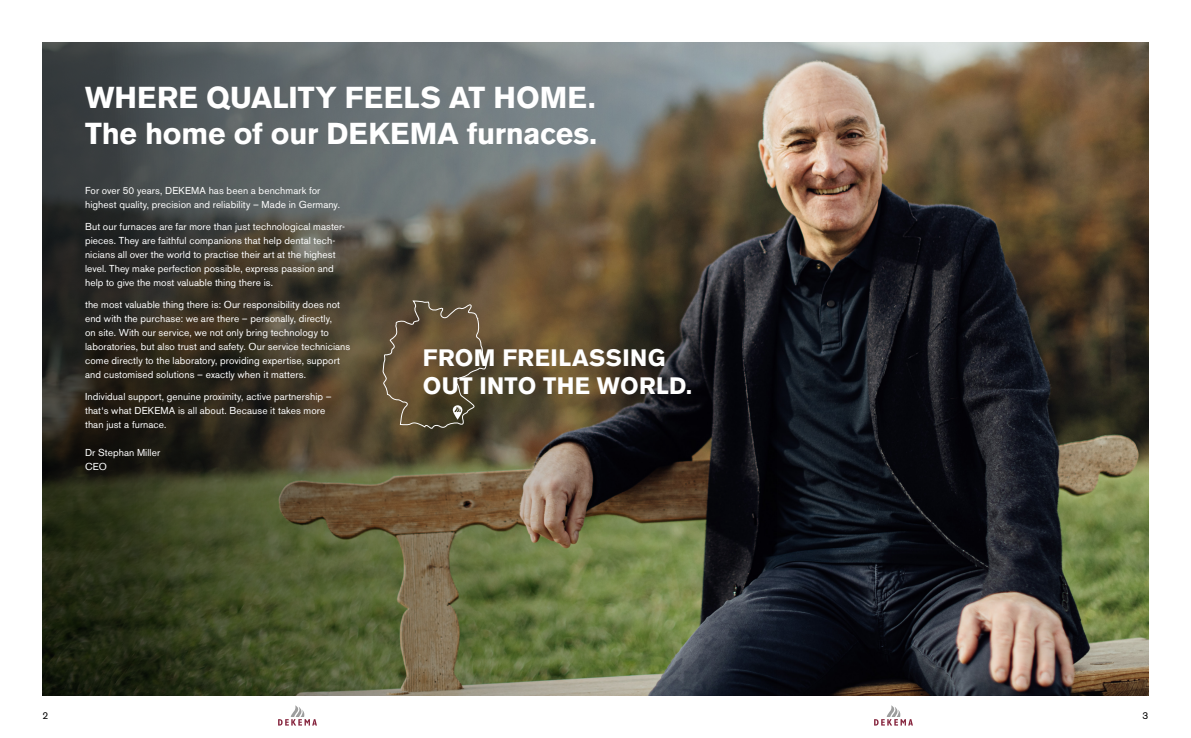
<style>
.page{position:relative;width:1191px;height:738px;background:#fff}
.page>*{position:absolute;margin:0;border:0;box-sizing:border-box;transform-origin:0 0}
.t1{font:700 30px/36px "Akzidenz Grotesk BE";color:#fff}
.t2{font:700 23.5px/28.3px "Akzidenz Grotesk BE";letter-spacing:.015em;color:#fff}
.t3{font:10px/14px "Akzidenz Grotesk BE";letter-spacing:.01em;color:#fff}
.t4{font:10px "Akzidenz Grotesk BE";color:#000}
</style>
<div class="page">
<svg style="left:278px;top:705px;width:39px;height:20px"></svg>
<svg style="left:874px;top:705px;width:39px;height:20px"></svg>
<img style="left:776px;top:43px;width:372px;height:651px">
<img style="left:43px;top:43px;width:733px;height:651px">
<svg style="left:382px;top:300px;width:105px;height:130px;background:#615138"></svg>
<h1 class="t1" style="left:85px;top:79px;width:513px">WHERE QUALITY FEELS AT HOME.<br>The home of our DEKEMA furnaces.</h1>
<p class="t3" style="left:85px;top:183px;width:256px">For over 50 years, DEKEMA has been a benchmark for highest quality, precision and reliability – Made in Germany.</p>
<p class="t3" style="left:85px;top:219px;width:261px">But our furnaces are far more than just technological master&shy;pieces. They are faithful companions that help dental tech&shy;nicians all over the world to practise their art at the highest level. They make perfection possible, express passion and help to give the most valuable thing there is.</p>
<p class="t3" style="left:85px;top:297px;width:267px">the most valuable thing there is: Our responsibility does not end with the purchase: we are there – personally, directly,<br>on site. With our service, we not only bring technology to laboratories, but also trust and safety. Our service technicians come directly to the laboratory, providing expertise, support and customised solutions – exactly when it matters.</p>
<p class="t3" style="left:85px;top:389px;width:248px">Individual support, genuine proximity, active partnership – that‘s what DEKEMA is all about. Because it takes more than just a furnace.</p>
<p class="t3" style="left:85px;top:445px;width:77px">Dr Stephan Miller<br>CEO</p>
<h2 class="t2" style="left:423px;top:343px;width:271px">FROM FREILASSING<br>OUT INTO THE WORLD.</h2>
<p class="t4" style="left:43px;top:709px;width:7px">2</p>
<p class="t4" style="left:1142px;top:709px;width:7px">3</p>
</div>
